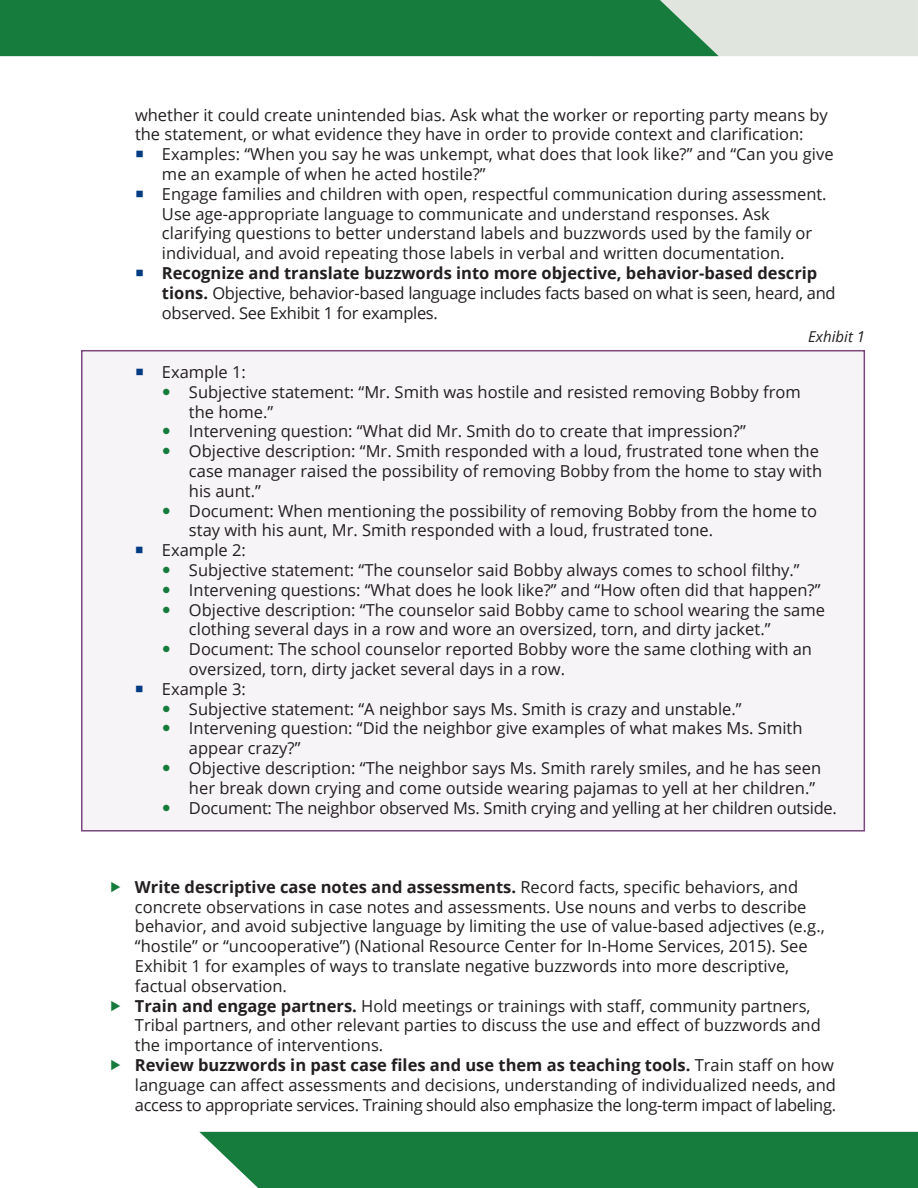
<style>
.page{position:relative;width:918px;height:1188px;background:#fff}
.page>*{position:absolute;margin:0;border:0;box-sizing:border-box;transform-origin:0 0}
.t1{font:16.5px/19.8px "Open Sans";color:#231f20}
.t2{font:16.5px/19.8px "Open Sans";letter-spacing:-.025em;color:#231f20}
.t3{font:16.5px/19.8px "Open Sans";letter-spacing:-.02em;color:#231f20}
.t4{font:italic 15px "Open Sans";color:#231f20}
.s1{color:#013b82}
.s2{font-weight:700}
</style>
<div class="page">
<div style="left:199px;top:1132px;width:719px;height:56px;background:#167c3e"></div>
<svg style="left:0;top:0;width:918px;height:56px;background:#479565"></svg>
<div style="left:81px;top:350px;width:784px;height:482px;background:#f7f4f7;border:2px solid #7a487f"></div>
<p class="t1" style="left:135px;top:104px;width:694px">whether it could create unintended bias. Ask what the worker or reporting party means by the statement, or what evidence they have in order to provide context and clarification:</p>
<p class="t1" style="left:162px;top:144px;width:673px;text-indent:-27px"><span class="s1">○</span> Examples: “When you say he was unkempt, what does that look like?” and “Can you give me an example of when he acted hostile?”</p>
<p class="t1" style="left:162px;top:184px;width:666px;text-indent:-27px"><span class="s1">○</span> Engage families and children with open, respectful communication during assessment.<br>Use age-appropriate language to communicate and understand responses. Ask clarifying questions to better understand labels and buzzwords used by the family or individual, and avoid repeating those labels in verbal and written documentation.</p>
<p class="t3" style="left:162px;top:263px;width:675px;text-indent:-27px"><span class="s1">○</span> <span class="s2">Recognize and translate buzzwords into more objective, behavior-based descrip tions.</span> Objective, behavior-based language includes facts based on what is seen, heard, and observed. See Exhibit 1 for examples.</p>
<p class="t4" style="left:808px;top:326px;width:58px">Exhibit 1</p>
<p class="t1" style="left:135px;top:362px;width:112px"><span class="s1">○</span> Example 1:</p>
<p class="t1" style="left:189px;top:382px;width:613px">Subjective statement: “Mr. Smith was hostile and resisted removing Bobby from the home.”</p>
<p class="t1" style="left:189px;top:421px;width:558px">Intervening question: “What did Mr. Smith do to create that impression?”</p>
<p class="t1" style="left:189px;top:441px;width:635px">Objective description: “Mr. Smith responded with a loud, frustrated tone when the case manager raised the possibility of removing Bobby from the home to stay with his aunt.”</p>
<p class="t1" style="left:189px;top:500px;width:630px">Document: When mentioning the possibility of removing Bobby from the home to stay with his aunt, Mr. Smith responded with a loud, frustrated tone.</p>
<p class="t1" style="left:135px;top:540px;width:112px"><span class="s1">○</span> Example 2:</p>
<p class="t1" style="left:189px;top:560px;width:612px">Subjective statement: “The counselor said Bobby always comes to school filthy.”</p>
<p class="t1" style="left:189px;top:580px;width:633px">Intervening questions: “What does he look like?” and “How often did that happen?”</p>
<p class="t1" style="left:189px;top:599px;width:638px">Objective description: “The counselor said Bobby came to school wearing the same clothing several days in a row and wore an oversized, torn, and dirty jacket.”</p>
<p class="t1" style="left:189px;top:639px;width:625px">Document: The school counselor reported Bobby wore the same clothing with an oversized, torn, dirty jacket several days in a row.</p>
<p class="t1" style="left:135px;top:679px;width:112px"><span class="s1">○</span> Example 3:</p>
<p class="t1" style="left:189px;top:698px;width:554px">Subjective statement: “A neighbor says Ms. Smith is crazy and unstable.”</p>
<p class="t1" style="left:189px;top:718px;width:615px">Intervening question: “Did the neighbor give examples of what makes Ms. Smith appear crazy?”</p>
<p class="t1" style="left:189px;top:758px;width:634px">Objective description: “The neighbor says Ms. Smith rarely smiles, and he has seen her break down crying and come outside wearing pajamas to yell at her children.”</p>
<p class="t1" style="left:189px;top:797px;width:650px">Document: The neighbor observed Ms. Smith crying and yelling at her children outside.</p>
<p class="t1" style="left:135px;top:877px;width:691px"><span class="s2">Write descriptive case notes and assessments.</span> Record facts, specific behaviors, and concrete observations in case notes and assessments. Use nouns and verbs to describe behavior, and avoid subjective language by limiting the use of value-based adjectives (e.g., “hostile” or “uncooperative”) (National Resource Center for In-Home Services, 2015). See Exhibit 1 for examples of ways to translate negative buzzwords into more descriptive, factual observation.</p>
<p class="t1" style="left:135px;top:995px;width:687px"><span class="s2">Train and engage partners.</span> Hold meetings or trainings with staff, community partners,<br>Tribal partners, and other relevant parties to discuss the use and effect of buzzwords and the importance of interventions.</p>
<p class="t2" style="left:135px;top:1055px;width:703px"><span class="s2">Review buzzwords in past case files and use them as teaching tools.</span> Train staff on how language can affect assessments and decisions, understanding of individualized needs, and access to appropriate services. Training should also emphasize the long-term impact of labeling.</p>
</div>
